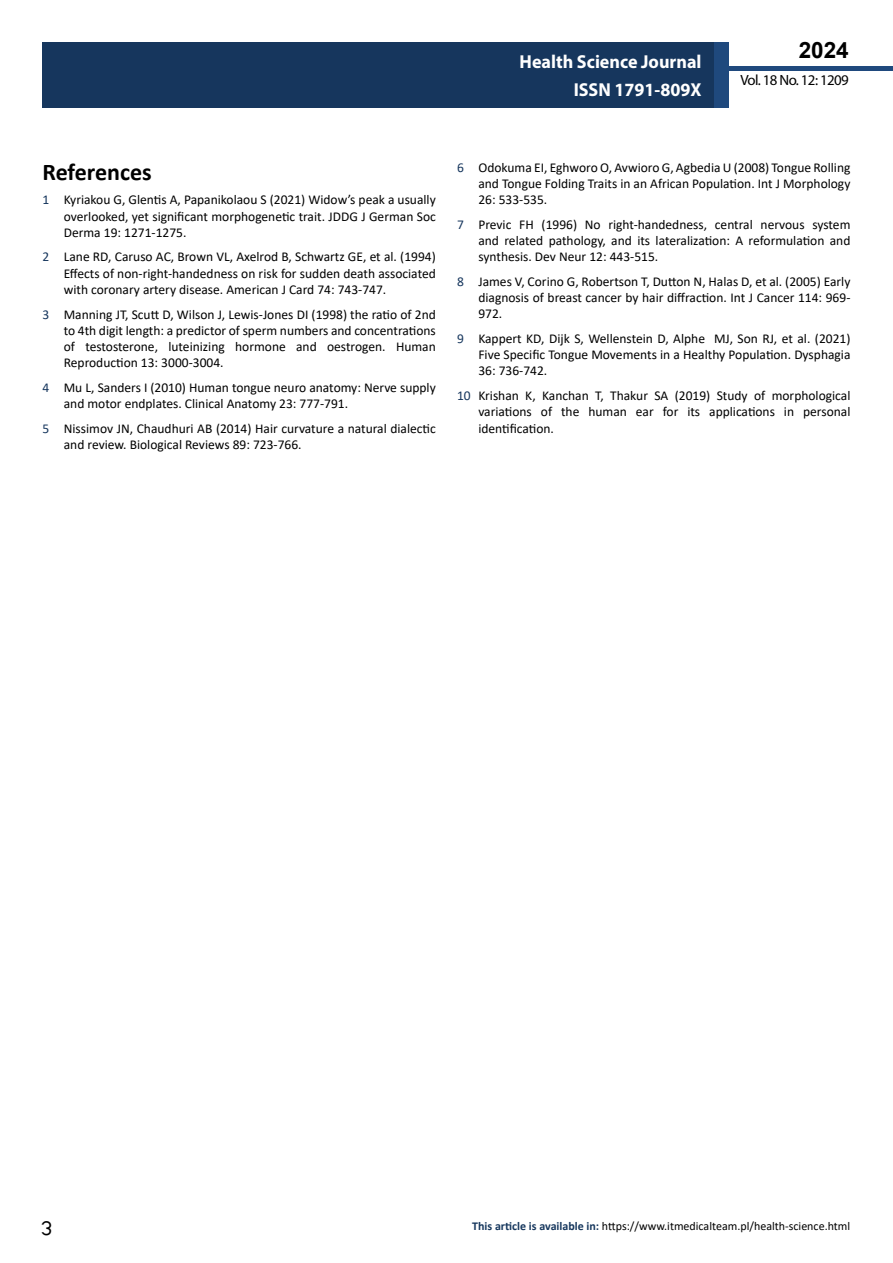
<style>
.page{position:relative;width:893px;height:1263px;background:#fff}
.page>*{position:absolute;margin:0;border:0;box-sizing:border-box;transform-origin:0 0}
.t1{font:25.5px "Tunga";color:#000}
.t2{font:700 24px "Calibri";color:#000}
.t3{font:700 22.5px "Arial";color:#000}
.t4{font:700 18.75px/27.2px "Myriad Pro";color:#fff;text-align:right;scale:.96 1}
.t5{font:14.85px "Myriad Pro";letter-spacing:-.04em;color:#000}
.t6{font:13.5px/16.2px "Calibri";color:#000;text-align:justify}
.t7{font:12px "Calibri";color:#000}
.s1{color:#16365d}
.s2{font-weight:700;color:#16375d}
</style>
<div class="page">
<div style="left:722px;top:66px;width:171px;height:5px;background:#1f497d"></div>
<div style="left:43px;top:42px;width:671px;height:66px;background:#16365d"></div>
<div style="left:714px;top:42px;width:15px;height:66px;background:#1f497d"></div>
<h3 class="t4" style="left:520px;top:48px;width:191px">Health Science Journal<br>ISSN 1791-809X</h3>
<h3 class="t3" style="left:799px;top:35px;width:52px">2024</h3>
<p class="t5" style="left:740px;top:71px;width:110px">Vol. 18 No. 12: 1209</p>
<h2 class="t2" style="left:43px;top:155px;width:111px">References</h2>
<p class="t6" style="left:64px;top:191px;width:374px;text-indent:-21px"><span class="s1">1</span> Kyriakou G, Glentis A, Papanikolaou S (2021) Widow’s peak a usually overlooked, yet significant morphogenetic trait. JDDG J German Soc Derma 19: 1271-1275.</p>
<p class="t6" style="left:64px;top:248px;width:374px;text-indent:-21px"><span class="s1">2</span> Lane RD, Caruso AC, Brown VL, Axelrod B, Schwartz GE, et al. (1994)<br>Effects of non-right-handedness on risk for sudden death associated with coronary artery disease. American J Card 74: 743-747.</p>
<p class="t6" style="left:64px;top:306px;width:374px;text-indent:-21px"><span class="s1">3</span> Manning JT, Scutt D, Wilson J, Lewis-Jones DI (1998) the ratio of 2nd to 4th digit length: a predictor of sperm numbers and concentrations of testosterone, luteinizing hormone and oestrogen. Human Reproduction 13: 3000-3004.</p>
<p class="t6" style="left:64px;top:379px;width:374px;text-indent:-21px"><span class="s1">4</span> Mu L, Sanders I (2010) Human tongue neuro anatomy: Nerve supply and motor endplates. Clinical Anatomy 23: 777-791.</p>
<p class="t6" style="left:64px;top:420px;width:374px;text-indent:-21px"><span class="s1">5</span> Nissimov JN, Chaudhuri AB (2014) Hair curvature a natural dialectic and review. Biological Reviews 89: 723-766.</p>
<p class="t6" style="left:478px;top:159px;width:374px;text-indent:-21px"><span class="s1">6</span> Odokuma EI, Eghworo O, Avwioro G, Agbedia U (2008) Tongue Rolling and Tongue Folding Traits in an African Population. Int J Morphology 26: 533-535.</p>
<p class="t6" style="left:478px;top:216px;width:374px;text-indent:-21px"><span class="s1">7</span> Previc FH (1996) No right‐handedness, central nervous system and related pathology, and its lateralization: A reformulation and synthesis. Dev Neur 12: 443-515.</p>
<p class="t6" style="left:478px;top:273px;width:374px;text-indent:-21px"><span class="s1">8</span> James V, Corino G, Robertson T, Dutton N, Halas D, et al. (2005) Early diagnosis of breast cancer by hair diffraction. Int J Cancer 114: 969- 972.</p>
<p class="t6" style="left:478px;top:330px;width:374px;text-indent:-21px"><span class="s1">9</span> Kappert KD, Dijk S, Wellenstein D, Alphe MJ, Son RJ, et al. (2021)<br>Five Specific Tongue Movements in a Healthy Population. Dysphagia 36: 736-742.</p>
<p class="t6" style="left:478px;top:387px;width:374px;text-indent:-21px"><span class="s1">10</span> Krishan K, Kanchan T, Thakur SA (2019) Study of morphological variations of the human ear for its applications in personal identification.</p>
<h1 class="t1" style="left:41px;top:1211px;width:13px">3</h1>
<p class="t7" style="left:472px;top:1217px;width:380px"><span class="s2">This article is available in:</span> https://www.itmedicalteam.pl/health-science.html</p>
</div>
